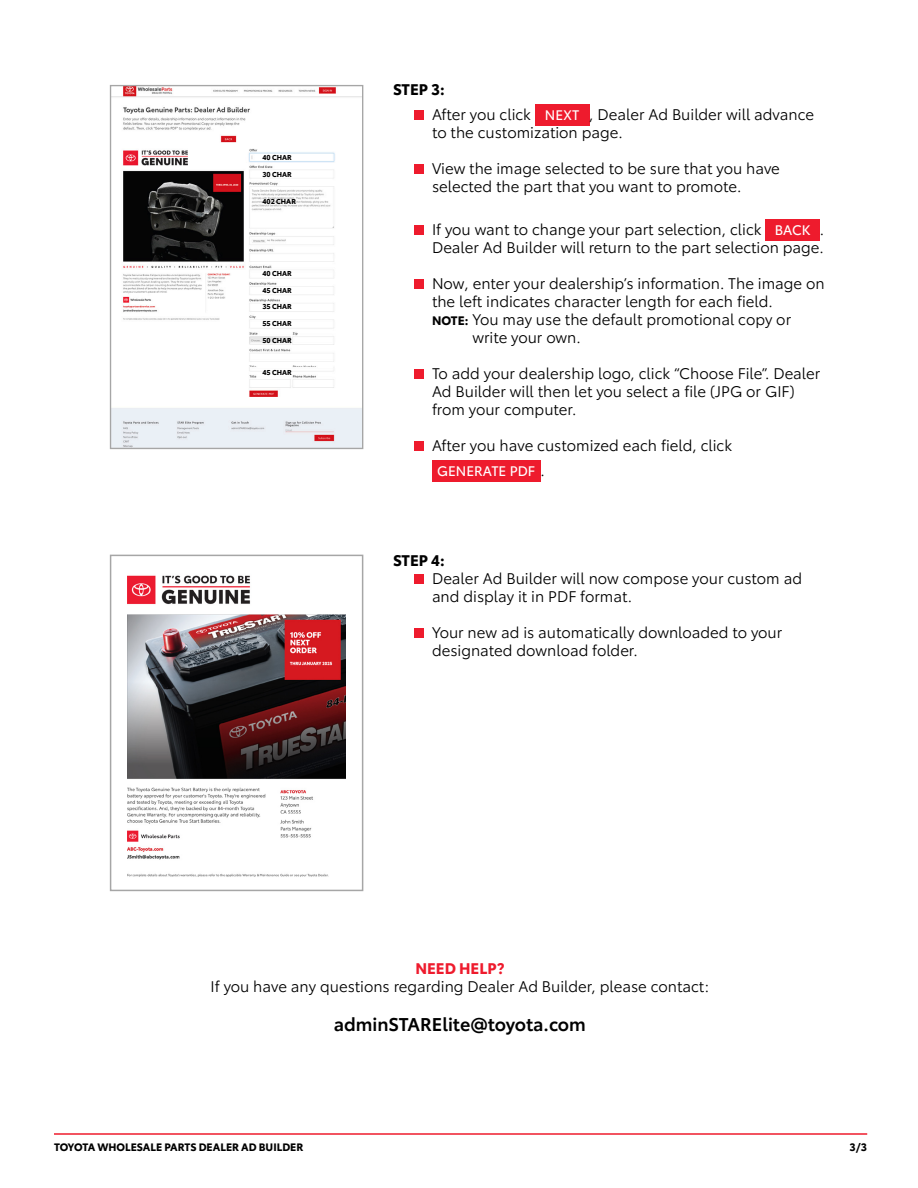
<style>
.page{position:relative;width:918px;height:1188px;background:#fff}
.page>*{position:absolute;margin:0;border:0;box-sizing:border-box;transform-origin:0 0}
.t1{font:600 18px "Toyota Type";color:#000}
.t2{font:15px/18px "Toyota Type";color:#000}
.t3{font:700 15px "Toyota Type";color:#000}
.t4{font:700 15px "Toyota Type";color:#ee1b2d}
.t5{font:13.5px "Toyota Type";color:#fff}
.t6{font:700 10.5px "Toyota Type";color:#000}
.t7{font:700 7.05px "Toyota Type";color:#000}
.s1{font-weight:700;font-size:12px}
</style>
<div class="page">
<hr style="left:54px;top:1133px;width:813px;height:2px;background:#ee1b2d">
<img style="left:128px;top:575px;width:217px;height:302px">
<div style="left:110px;top:555px;width:253px;height:336px;border:2px solid #a6a6a6"></div>
<div style="left:414px;top:110px;width:10px;height:10px;background:#ee1b2d"></div>
<div style="left:535px;top:104px;width:54px;height:22px;background:#ee1b2d"></div>
<div style="left:414px;top:164px;width:10px;height:10px;background:#ee1b2d"></div>
<div style="left:414px;top:225px;width:10px;height:10px;background:#ee1b2d"></div>
<div style="left:765px;top:219px;width:55px;height:22px;background:#ee1b2d"></div>
<div style="left:414px;top:279px;width:10px;height:10px;background:#ee1b2d"></div>
<div style="left:414px;top:369px;width:10px;height:10px;background:#ee1b2d"></div>
<div style="left:414px;top:441px;width:10px;height:10px;background:#ee1b2d"></div>
<div style="left:432px;top:460px;width:108px;height:22px;background:#ee1b2d"></div>
<div style="left:414px;top:574px;width:10px;height:10px;background:#ee1b2d"></div>
<div style="left:414px;top:628px;width:10px;height:10px;background:#ee1b2d"></div>
<img style="left:112px;top:87px;width:249px;height:360px">
<div style="left:110px;top:85px;width:253px;height:364px;border:1px solid #a6a6a6"></div>
<p class="t7" style="left:262px;top:152px;width:31px">40 CHAR</p>
<p class="t7" style="left:262px;top:169px;width:31px">30 CHAR</p>
<p class="t7" style="left:262px;top:196px;width:35px">402 CHAR</p>
<p class="t7" style="left:262px;top:268px;width:31px">40 CHAR</p>
<p class="t7" style="left:262px;top:284px;width:31px">45 CHAR</p>
<p class="t7" style="left:262px;top:301px;width:31px">35 CHAR</p>
<p class="t7" style="left:262px;top:318px;width:31px">55 CHAR</p>
<p class="t7" style="left:262px;top:335px;width:31px">50 CHAR</p>
<p class="t7" style="left:262px;top:367px;width:31px">45 CHAR</p>
<p class="t3" style="left:393px;top:78px;width:53px">STEP 3:</p>
<p class="t2" style="left:432px;top:105px;width:101px">After you click</p>
<p class="t5" style="left:545px;top:105px;width:36px">NEXT</p>
<p class="t2" style="left:432px;top:105px;width:384px;text-indent:157px">, Dealer Ad Builder will advance to the customization page.</p>
<p class="t2" style="left:432px;top:159px;width:349px">View the image selected to be sure that you have selected the part that you want to promote.</p>
<p class="t2" style="left:432px;top:219px;width:331px">If you want to change your part selection, click</p>
<p class="t5" style="left:775px;top:220px;width:37px">BACK</p>
<p class="t2" style="left:432px;top:219px;width:394px;text-align:right">.<br>Dealer Ad Builder will return to the part selection page.</p>
<p class="t2" style="left:432px;top:273px;width:394px">Now, enter your dealership’s information. The image on the left indicates character length for each field.</p>
<p class="t2" style="left:472px;top:309px;width:320px;text-indent:-40px"><span class="s1">NOTE:</span> You may use the default promotional copy or write your own.</p>
<p class="t2" style="left:432px;top:363px;width:390px">To add your dealership logo, click “Choose File”. Dealer<br>Ad Builder will then let you select a file (JPG or GIF) from your computer.</p>
<p class="t2" style="left:432px;top:435px;width:302px">After you have customized each field, click</p>
<p class="t5" style="left:437px;top:461px;width:99px">GENERATE PDF</p>
<p class="t2" style="left:540px;top:460px;width:6px">.</p>
<p class="t3" style="left:393px;top:549px;width:53px">STEP 4:</p>
<p class="t2" style="left:432px;top:568px;width:372px">Dealer Ad Builder will now compose your custom ad and display it in PDF format.</p>
<p class="t2" style="left:432px;top:622px;width:352px">Your new ad is automatically downloaded to your designated download folder.</p>
<p class="t4" style="left:415px;top:956px;width:91px">NEED HELP?</p>
<p class="t2" style="left:211px;top:976px;width:500px">If you have any questions regarding Dealer Ad Builder, please contact:</p>
<p class="t1" style="left:334px;top:1011px;width:254px">adminSTARElite@toyota.com</p>
<p class="t6" style="left:54px;top:1139px;width:251px">TOYOTA WHOLESALE PARTS DEALER AD BUILDER</p>
<p class="t6" style="left:850px;top:1139px;width:19px">3/3</p>
</div>
